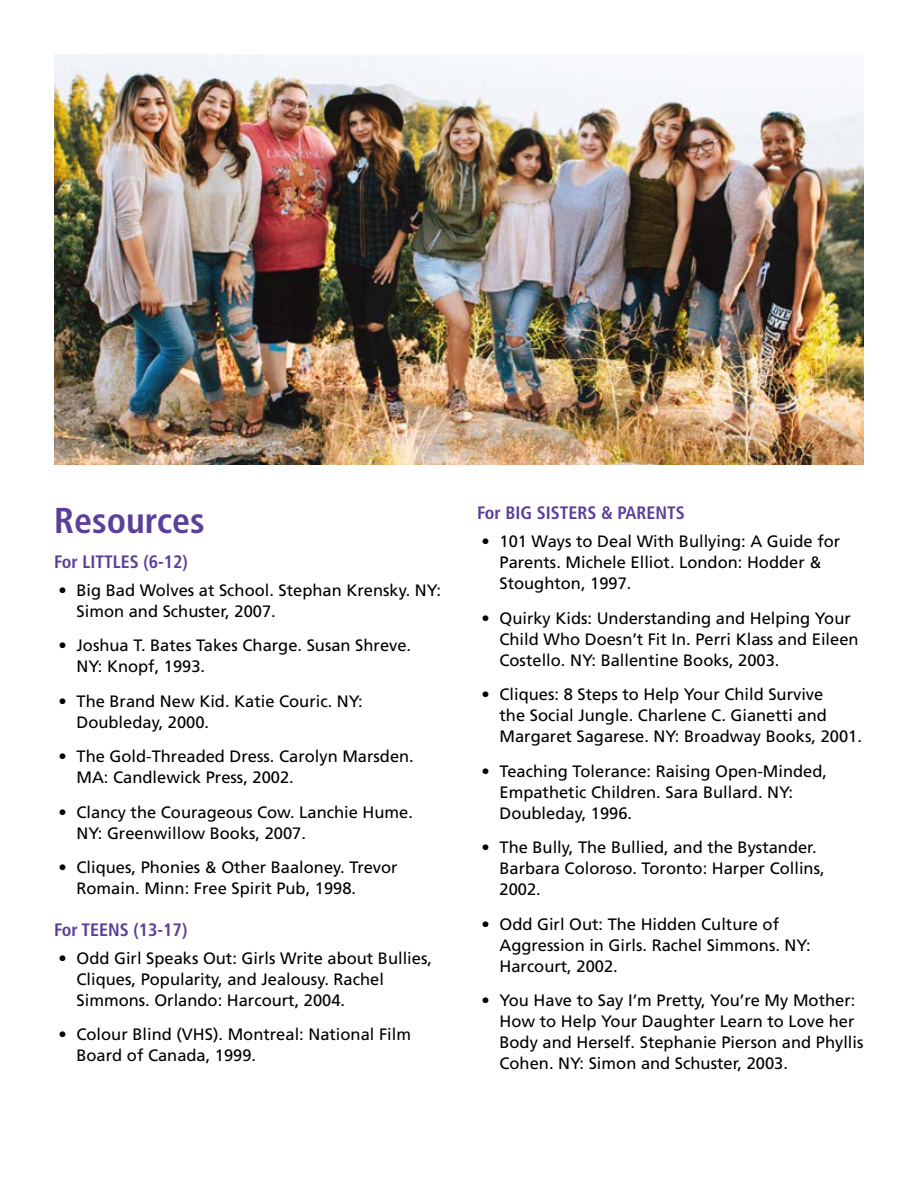
<style>
.page{position:relative;width:918px;height:1188px;background:#fff}
.page>*{position:absolute;margin:0;border:0;box-sizing:border-box;transform-origin:0 0}
.t1{font:700 condensed 36px "Frutiger LT Std";color:#5a4099}
.t2{font:700 condensed 18px "Frutiger LT Std";color:#5a4099}
.t3{font:16.5px/21px "Frutiger LT Std";color:#000}
</style>
<div class="page">
<img style="left:54px;top:54px;width:810px;height:410px">
<h1 class="t1" style="left:54px;top:499px;width:152px">Resources</h1>
<p class="t2" style="left:54px;top:551px;width:135px">For LITTLES (6-12)</p>
<p class="t3" style="left:77px;top:579px;width:366px;text-indent:-18px">• Big Bad Wolves at School. Stephan Krensky. NY:<br>Simon and Schuster, 2007.</p>
<p class="t3" style="left:77px;top:635px;width:336px;text-indent:-18px">• Joshua T. Bates Takes Charge. Susan Shreve.<br>NY: Knopf, 1993.</p>
<p class="t3" style="left:77px;top:691px;width:288px;text-indent:-18px">• The Brand New Kid. Katie Couric. NY:<br>Doubleday, 2000.</p>
<p class="t3" style="left:77px;top:746px;width:339px;text-indent:-18px">• The Gold-Threaded Dress. Carolyn Marsden.<br>MA: Candlewick Press, 2002.</p>
<p class="t3" style="left:77px;top:802px;width:338px;text-indent:-18px">• Clancy the Courageous Cow. Lanchie Hume.<br>NY: Greenwillow Books, 2007.</p>
<p class="t3" style="left:77px;top:857px;width:323px;text-indent:-18px">• Cliques, Phonies &amp; Other Baaloney. Trevor<br>Romain. Minn: Free Spirit Pub, 1998.</p>
<p class="t2" style="left:54px;top:919px;width:135px">For TEENS (13-17)</p>
<p class="t3" style="left:77px;top:948px;width:357px;text-indent:-18px">• Odd Girl Speaks Out: Girls Write about Bullies,<br>Cliques, Popularity, and Jealousy. Rachel<br>Simmons. Orlando: Harcourt, 2004.</p>
<p class="t3" style="left:77px;top:1024px;width:336px;text-indent:-18px">• Colour Blind (VHS). Montreal: National Film<br>Board of Canada, 1999.</p>
<p class="t2" style="left:477px;top:502px;width:209px">For BIG SISTERS &amp; PARENTS</p>
<p class="t3" style="left:500px;top:531px;width:342px;text-indent:-18px">• 101 Ways to Deal With Bullying: A Guide for<br>Parents. Michele Elliot. London: Hodder &amp;<br>Stoughton, 1997.</p>
<p class="t3" style="left:500px;top:607px;width:361px;text-indent:-18px">• Quirky Kids: Understanding and Helping Your<br>Child Who Doesn’t Fit In. Perri Klass and Eileen<br>Costello. NY: Ballentine Books, 2003.</p>
<p class="t3" style="left:500px;top:684px;width:364px;text-indent:-18px">• Cliques: 8 Steps to Help Your Child Survive<br>the Social Jungle. Charlene C. Gianetti and<br>Margaret Sagarese. NY: Broadway Books, 2001.</p>
<p class="t3" style="left:500px;top:760px;width:329px;text-indent:-18px">• Teaching Tolerance: Raising Open-Minded,<br>Empathetic Children. Sara Bullard. NY:<br>Doubleday, 1996.</p>
<p class="t3" style="left:500px;top:837px;width:327px;text-indent:-18px">• The Bully, The Bullied, and the Bystander.<br>Barbara Coloroso. Toronto: Harper Collins,<br>2002.</p>
<p class="t3" style="left:500px;top:913px;width:313px;text-indent:-18px">• Odd Girl Out: The Hidden Culture of<br>Aggression in Girls. Rachel Simmons. NY:<br>Harcourt, 2002.</p>
<p class="t3" style="left:500px;top:990px;width:366px;text-indent:-18px">• You Have to Say I’m Pretty, You’re My Mother:<br>How to Help Your Daughter Learn to Love her Body and Herself. Stephanie Pierson and Phyllis Cohen. NY: Simon and Schuster, 2003.</p>
</div>
